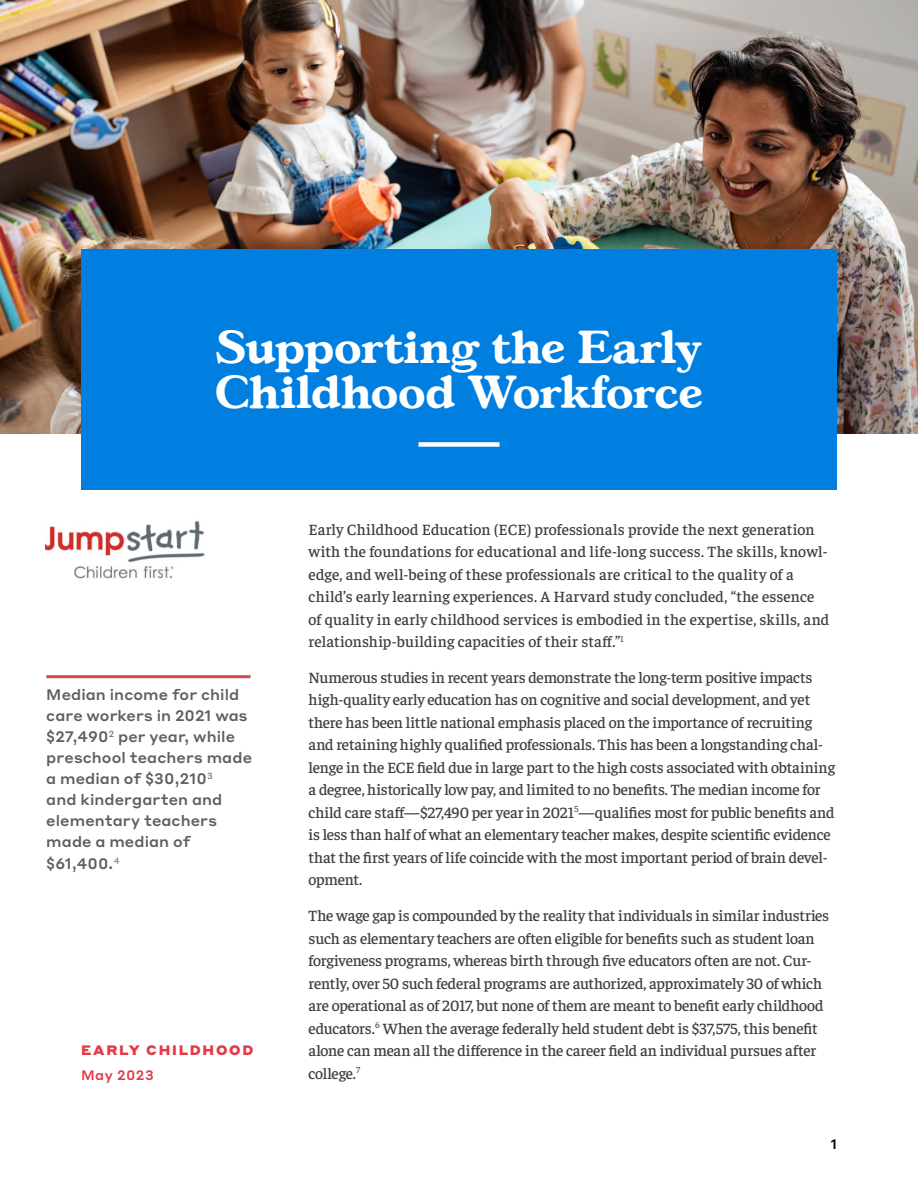
<style>
.page{position:relative;width:918px;height:1188px;background:#fff}
.page>*{position:absolute;margin:0;border:0;box-sizing:border-box;transform-origin:0 0}
.Cover_-_Title{font:700 45px/45px "Gascogne TS";letter-spacing:.005em;color:#fff}
.Body_-_Report{font:300 15.75px/22.5px "Faustina";letter-spacing:-.01em;color:#3e3e3f}
.Photo_Caption{font:500 15px/21px "Styrene A";letter-spacing:.005em;color:#5f5f62}
.t1{font:900 13.5px "Styrene A";letter-spacing:.13em;color:#e53945}
.t2{font:500 13.5px "Styrene A";letter-spacing:.04em;color:#e53945}
.t3{font:500 13.5px "Styrene A";color:#010203}
</style>
<div class="page">
<img style="left:0;top:0;width:918px;height:434px">
<div style="left:81px;top:249px;width:756px;height:241px;background:#007fe1"></div>
<div style="left:418px;top:442px;width:82px;height:5px;background:#fff"></div>
<hr style="left:48px;top:675px;width:201px;height:3px;background:#d3494b">
<img style="left:46px;top:520px;width:159px;height:59px">
<p class="Cover_-_Title" style="left:215px;top:324px;width:489px">Supporting the Early<br>Childhood Workforce</p>
<p class="Photo_Caption" style="left:46px;top:682px;width:207px">Median income for child care workers in 2021 was $27,490<sup>2</sup> per year, while preschool teachers made a median of $30,210<sup>3<br></sup>and kindergarten and elementary teachers made a median of</p>
<p class="Photo_Caption" style="left:46px;top:852px;width:75px">$61,400.<sup>4</sup></p>
<p class="t1" style="left:81px;top:1039px;width:174px">EARLY CHILDHOOD</p>
<p class="t2" style="left:81px;top:1064px;width:74px">May 2023</p>
<p class="Body_-_Report" style="left:309px;top:517px;width:522px">Early Childhood Education (ECE) professionals provide the next generation with the foundations for educational and life-long success. The skills, knowl&shy;edge, and well-being of these professionals are critical to the quality of a child’s early learning experiences. A Harvard study concluded, “the essence of quality in early childhood services is embodied in the expertise, skills, and relationship-building capacities of their staff.”<sup>1</sup></p>
<p class="Body_-_Report" style="left:309px;top:665px;width:528px">Numerous studies in recent years demonstrate the long-term positive impacts high-quality early education has on cognitive and social development, and yet there has been little national emphasis placed on the importance of recruiting and retaining highly qualified professionals. This has been a longstanding chal&shy;lenge in the ECE field due in large part to the high costs associated with obtaining a degree, historically low pay, and limited to no benefits. The median income for child care staff—$27,490 per year in 2021<sup>5</sup>—qualifies most for public benefits and is less than half of what an elementary teacher makes, despite scientific evidence that the first years of life coincide with the most important period of brain devel&shy;opment.</p>
<p class="Body_-_Report" style="left:309px;top:904px;width:522px">The wage gap is compounded by the reality that individuals in similar industries such as elementary teachers are often eligible for benefits such as student loan forgiveness programs, whereas birth through five educators often are not. Cur&shy;rently, over 50 such federal programs are authorized, approximately 30 of which are operational as of 2017, but none of them are meant to benefit early childhood educators.<sup>6</sup> When the average federally held student debt is $37,575, this benefit alone can mean all the difference in the career field an individual pursues after college.<sup>7</sup></p>
<p class="t3" style="left:831px;top:1133px;width:8px">1</p>
</div>
